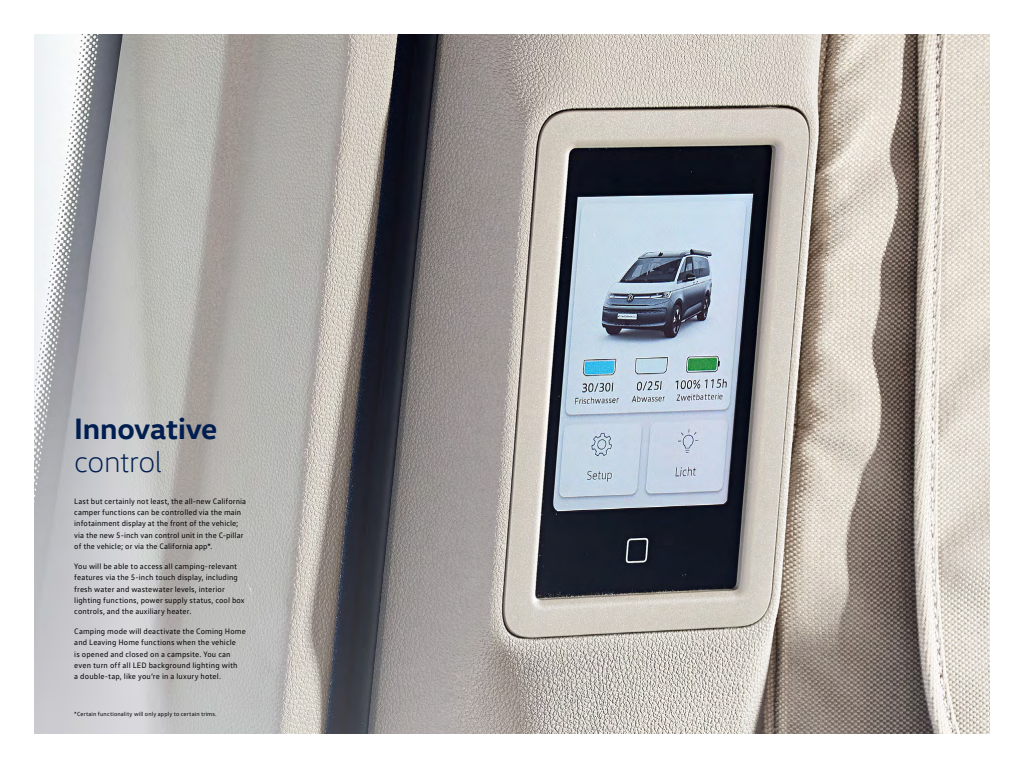
<style>
.page{position:relative;width:1024px;height:768px;background:#fff}
.page>*{position:absolute;margin:0;border:0;box-sizing:border-box;transform-origin:0 0}
.t1{font:700 30px "VW Head";letter-spacing:-.01em;color:#001e50}
.t2{font:300 30px "VW Head";letter-spacing:-.015em;color:#001e50}
.t3{font:8px/11.3px "VW Text";letter-spacing:.01em;color:#000}
.t4{font:6px "VW Text";letter-spacing:.025em;color:#000}
</style>
<div class="page">
<img style="left:34px;top:34px;width:956px;height:700px">
<h1 class="t1" style="left:74px;top:409px;width:145px">Innovative</h1>
<h1 class="t2" style="left:74px;top:444px;width:89px">control</h1>
<p class="t3" style="left:74px;top:495px;width:173px">Last but certainly not least, the all-new California camper functions can be controlled via the main infotainment display at the front of the vehicle; via the new 5-inch van control unit in the C-pillar of the vehicle; or via the California app*.</p>
<p class="t3" style="left:74px;top:560px;width:172px">You will be able to access all camping-relevant features via the 5-inch touch display, including fresh water and wastewater levels, interior lighting functions, power supply status, cool box controls, and the auxiliary heater.</p>
<p class="t3" style="left:74px;top:625px;width:173px">Camping mode will deactivate the Coming Home and Leaving Home functions when the vehicle<br>is opened and closed on a campsite. You can even turn off all LED background lighting with<br>a double-tap, like you’re in a luxury hotel.</p>
<p class="t4" style="left:74px;top:710px;width:144px">*Certain functionality will only apply to certain trims.</p>
</div>
